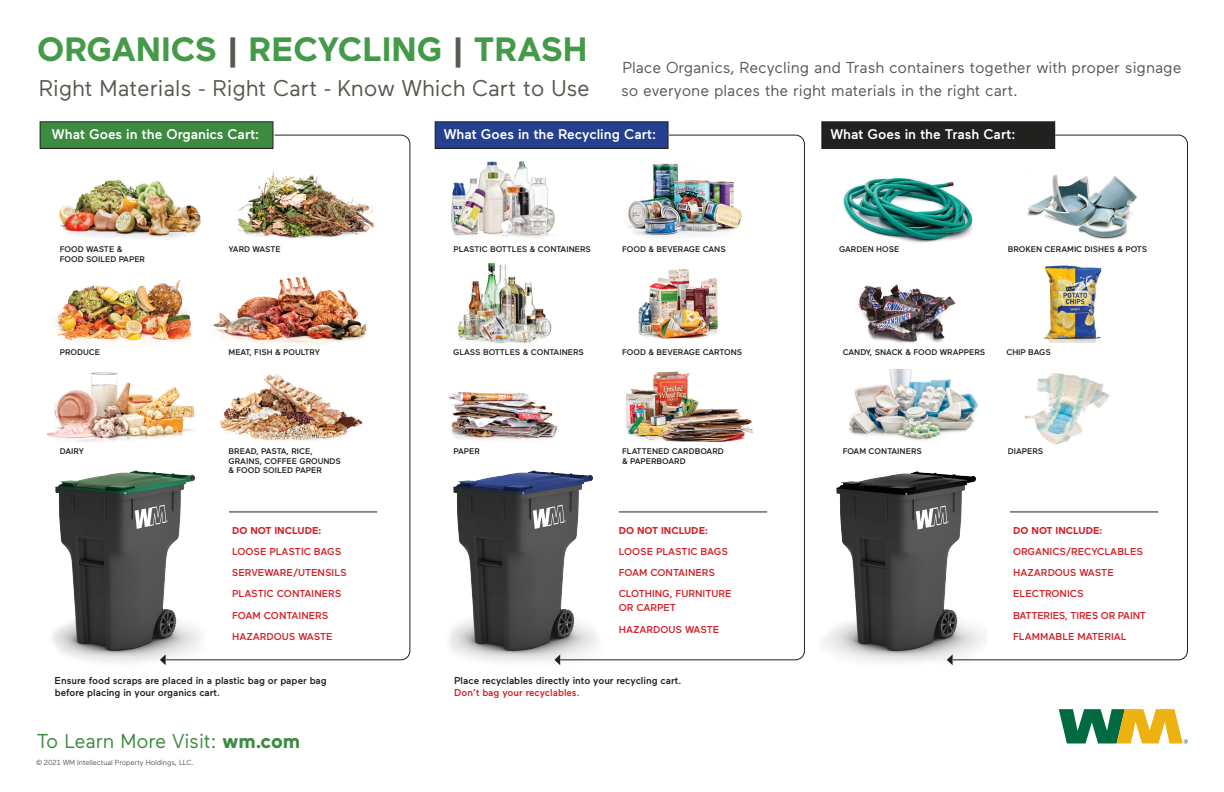
<style>
.page{position:relative;width:1224px;height:792px;background:#fff}
.page>*{position:absolute;margin:0;border:0;box-sizing:border-box;transform-origin:0 0}
.t1{font:700 33.7px "Maax";color:#449a48}
.t2{font:22.7px "Maax";color:#585950}
.t3{font:20.1px "Maax";letter-spacing:-.005em;color:#3d8b41}
.t4{font:15.8px/23.9px "Maax";color:#585950}
.t5{font:500 14px "Maax";color:#fff}
.t6{font:500 10px/14px "Maax";color:#d2232a}
.t7{font:500 10px/12px "Maax";color:#212220}
.t8{font:700 10px "Maax";color:#d2232a}
.t9{font:500 10px "Maax";letter-spacing:-.02em;color:#d2232a}
.t10{font:500 8.2px/9.9px "Maax";color:#212220}
.t11{font:7.4px "Maax";letter-spacing:-.01em;color:#585950}
.s1{color:#585950}
.s2{color:#d2232a}
.s3{font-weight:700}
</style>
<div class="page">
<img style="left:52px;top:470px;width:113px;height:193px">
<img style="left:449px;top:470px;width:112px;height:195px">
<img style="left:823px;top:471px;width:129px;height:192px">
<img style="left:451px;top:161px;width:104px;height:77px">
<img style="left:458px;top:262px;width:94px;height:82px">
<img style="left:448px;top:392px;width:110px;height:48px">
<svg style="left:165px;top:134px;width:246px;height:527px"></svg>
<svg style="left:160px;top:654px;width:6px;height:11px"></svg>
<svg style="left:559px;top:134px;width:246px;height:527px"></svg>
<svg style="left:554px;top:654px;width:6px;height:11px"></svg>
<svg style="left:952px;top:134px;width:236px;height:527px"></svg>
<svg style="left:947px;top:654px;width:6px;height:11px"></svg>
<img style="left:227px;top:167px;width:151px;height:77px">
<img style="left:1026px;top:167px;width:112px;height:77px">
<img style="left:59px;top:178px;width:143px;height:71px">
<img style="left:844px;top:173px;width:129px;height:71px">
<img style="left:47px;top:367px;width:155px;height:82px">
<img style="left:1018px;top:367px;width:106px;height:82px">
<img style="left:217px;top:369px;width:147px;height:81px">
<img style="left:56px;top:270px;width:146px;height:79px">
<img style="left:858px;top:270px;width:109px;height:79px">
<img style="left:209px;top:270px;width:163px;height:83px">
<img style="left:1042px;top:259px;width:63px;height:83px">
<div style="left:40px;top:122px;width:233px;height:26px;background:#3d8b41"></div>
<div style="left:40px;top:121px;width:233px;height:28px;border:1px solid #231f20"></div>
<div style="left:435px;top:122px;width:233px;height:26px;background:#25408f"></div>
<div style="left:435px;top:121px;width:234px;height:28px;border:1px solid #231f20"></div>
<div style="left:822px;top:122px;width:233px;height:26px;background:#212220"></div>
<div style="left:821px;top:121px;width:234px;height:28px;border:1px solid #231f20"></div>
<svg style="left:1059px;top:709px;width:129px;height:35px"></svg>
<hr style="left:229px;top:511px;width:148px;height:1px;background:#231f20">
<hr style="left:619px;top:511px;width:148px;height:1px;background:#231f20">
<img style="left:603px;top:365px;width:105px;height:78px">
<svg style="left:694px;top:409px;width:18px;height:1px"></svg>
<hr style="left:1010px;top:511px;width:148px;height:1px;background:#231f20">
<img style="left:848px;top:367px;width:140px;height:81px">
<p class="t1" style="left:37px;top:27px;width:552px">ORGANICS <span class="s1">|</span> RECYCLING <span class="s1">|</span> TRASH</p>
<p class="t2" style="left:39px;top:74px;width:552px">Right Materials - Right Cart - Know Which Cart to Use</p>
<p class="t4" style="left:621px;top:54px;width:562px">Place Organics, Recycling and Trash containers together with proper signage so everyone places the right materials in the right cart.</p>
<p class="t5" style="left:52px;top:125px;width:209px">What Goes in the Organics Cart:</p>
<p class="t5" style="left:444px;top:125px;width:214px">What Goes in the Recycling Cart:</p>
<p class="t5" style="left:830px;top:125px;width:187px">What Goes in the Trash Cart:</p>
<p class="t10" style="left:60px;top:244px;width:87px">FOOD WASTE &amp;<br>FOOD SOILED PAPER</p>
<p class="t10" style="left:229px;top:244px;width:54px">YARD WASTE</p>
<p class="t10" style="left:453px;top:244px;width:139px">PLASTIC BOTTLES &amp; CONTAINERS</p>
<p class="t10" style="left:622px;top:244px;width:105px">FOOD &amp; BEVERAGE CANS</p>
<p class="t10" style="left:839px;top:244px;width:62px">GARDEN HOSE</p>
<p class="t10" style="left:1008px;top:244px;width:141px">BROKEN CERAMIC DISHES &amp; POTS</p>
<p class="t10" style="left:60px;top:347px;width:42px">PRODUCE</p>
<p class="t10" style="left:229px;top:347px;width:93px">MEAT, FISH &amp; POULTRY</p>
<p class="t10" style="left:453px;top:347px;width:132px">GLASS BOTTLES &amp; CONTAINERS</p>
<p class="t10" style="left:622px;top:347px;width:122px">FOOD &amp; BEVERAGE CARTONS</p>
<p class="t10" style="left:843px;top:347px;width:144px">CANDY, SNACK &amp; FOOD WRAPPERS</p>
<p class="t10" style="left:1006px;top:347px;width:46px">CHIP BAGS</p>
<p class="t10" style="left:60px;top:445px;width:26px">DAIRY</p>
<p class="t10" style="left:229px;top:445px;width:86px">BREAD, PASTA, RICE,</p>
<p class="t10" style="left:453px;top:445px;width:28px">PAPER</p>
<p class="t10" style="left:1008px;top:445px;width:37px">DIAPERS</p>
<p class="t10" style="left:229px;top:455px;width:114px">GRAINS, COFFEE GROUNDS &amp; FOOD SOILED PAPER</p>
<p class="t10" style="left:622px;top:445px;width:103px">FLATTENED CARDBOARD &amp; PAPERBOARD</p>
<p class="t10" style="left:843px;top:445px;width:81px">FOAM CONTAINERS</p>
<p class="t8" style="left:232px;top:524px;width:91px">DO NOT INCLUDE:</p>
<p class="t6" style="left:232px;top:544px;width:111px">LOOSE PLASTIC BAGS</p>
<p class="t6" style="left:232px;top:565px;width:116px">SERVEWARE/UTENSILS</p>
<p class="t6" style="left:232px;top:587px;width:111px">PLASTIC CONTAINERS</p>
<p class="t6" style="left:232px;top:608px;width:98px">FOAM CONTAINERS</p>
<p class="t6" style="left:232px;top:629px;width:102px">HAZARDOUS WASTE</p>
<p class="t8" style="left:619px;top:524px;width:91px">DO NOT INCLUDE:</p>
<p class="t6" style="left:619px;top:544px;width:111px">LOOSE PLASTIC BAGS</p>
<p class="t6" style="left:619px;top:565px;width:98px">FOAM CONTAINERS</p>
<p class="t6" style="left:619px;top:587px;width:114px">CLOTHING, FURNITURE<br>OR CARPET</p>
<p class="t6" style="left:619px;top:622px;width:102px">HAZARDOUS WASTE</p>
<p class="t7" style="left:55px;top:674px;width:274px">Ensure food scraps are placed in a plastic bag or paper bag before placing in your organics cart.</p>
<p class="t7" style="left:454px;top:674px;width:229px">Place recyclables directly into your recycling cart.<br><span class="s2">Don’t bag your recyclables.</span></p>
<p class="t3" style="left:37px;top:727px;width:265px">To Learn More Visit: <span class="s3">wm.com</span></p>
<p class="t11" style="left:36px;top:758px;width:159px">© 2021 WM Intellectual Property Holdings, LLC.</p>
<p class="t8" style="left:1013px;top:524px;width:91px">DO NOT INCLUDE:</p>
<p class="t6" style="left:1013px;top:544px;width:131px">ORGANICS/RECYCLABLES</p>
<p class="t6" style="left:1013px;top:565px;width:102px">HAZARDOUS WASTE</p>
<p class="t6" style="left:1013px;top:587px;width:72px">ELECTRONICS</p>
<p class="t9" style="left:1013px;top:609px;width:134px">BATTERIES, TIRES OR PAINT</p>
<p class="t6" style="left:1013px;top:629px;width:115px">FLAMMABLE MATERIAL</p>
</div>
